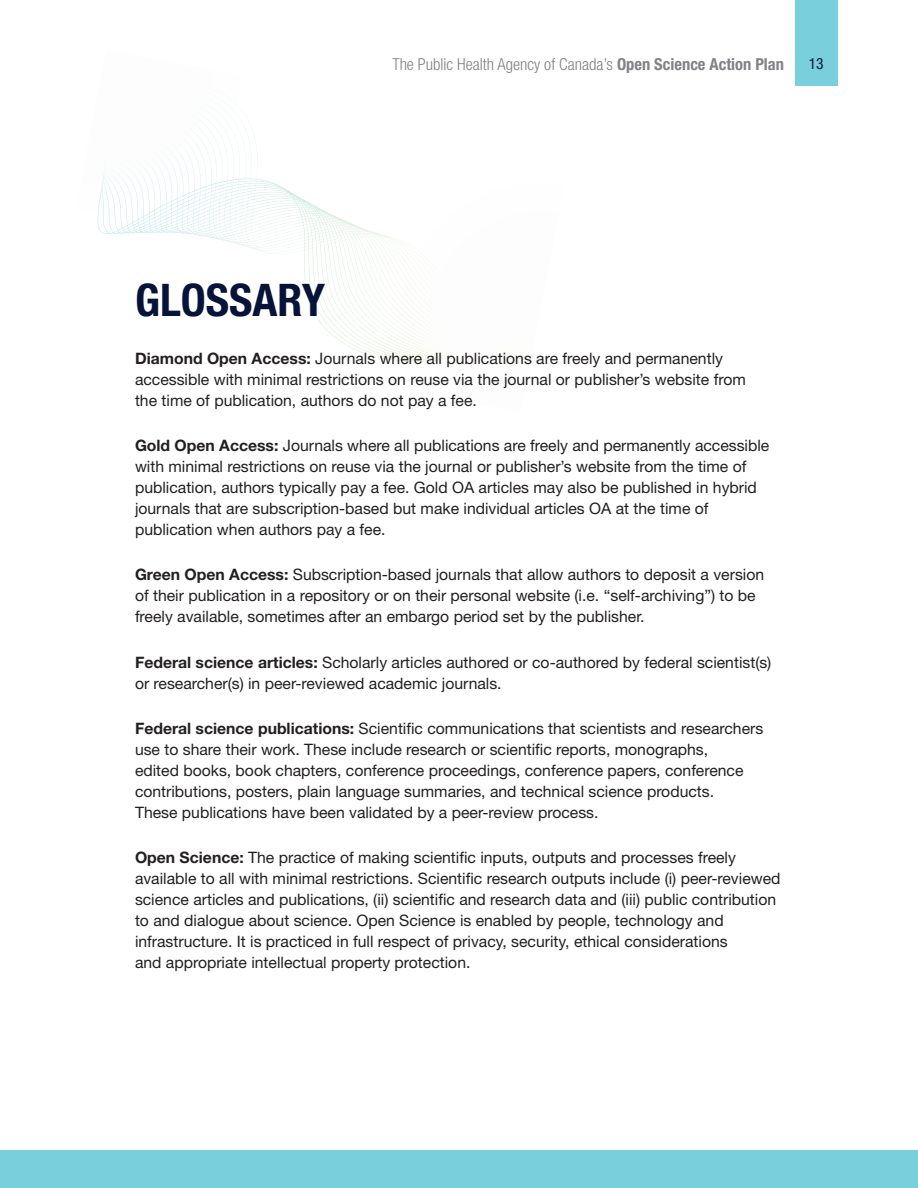
<style>
.page{position:relative;width:918px;height:1188px;background:#fff}
.page>*{position:absolute;margin:0;border:0;box-sizing:border-box;transform-origin:0 0}
.HD_1{font:700 condensed 45px "Helvetica Neue LT Std";color:#061439}
.t1{font:300 condensed 16.5px "Helvetica Neue LT Std";color:#808285}
.Glossary{font:15.75px/21px "Helvetica Neue LT Std";color:#231f20}
.t2{font:condensed 15.45px "Helvetica Neue LT Std";color:#061439}
.s1{font-weight:700}
</style>
<div class="page">
<svg style="left:268px;top:181px;width:85px;height:168px"></svg>
<img style="left:353px;top:224px;width:177px;height:143px">
<img style="left:97px;top:95px;width:171px;height:158px">
<div style="left:795px;top:0;width:43px;height:86px;background:#7acfdc"></div>
<div style="left:0;top:1150px;width:918px;height:38px;background:#7acfdc"></div>
<p class="t1" style="left:392px;top:54px;width:393px">The Public Health Agency of Canada’s <span class="s1">Open Science Action Plan</span></p>
<p class="t2" style="left:809px;top:55px;width:16px">13</p>
<p class="HD_1" style="left:135px;top:272px;width:192px">GLOSSARY</p>
<p class="Glossary" style="left:135px;top:347px;width:612px"><span class="s1">Diamond Open Access:</span> Journals where all publications are freely and permanently accessible with minimal restrictions on reuse via the journal or publisher’s website from the time of publication, authors do not pay a fee.</p>
<p class="Glossary" style="left:135px;top:435px;width:636px"><span class="s1">Gold Open Access:</span> Journals where all publications are freely and permanently accessible with minimal restrictions on reuse via the journal or publisher’s website from the time of publication, authors typically pay a fee. Gold OA articles may also be published in hybrid journals that are subscription-based but make individual articles OA at the time of publication when authors pay a fee.</p>
<p class="Glossary" style="left:135px;top:564px;width:631px"><span class="s1">Green Open Access:</span> Subscription-based journals that allow authors to deposit a version of their publication in a repository or on their personal website (i.e. “self-archiving”) to be freely available, sometimes after an embargo period set by the publisher.</p>
<p class="Glossary" style="left:135px;top:651px;width:638px"><span class="s1">Federal science articles:</span> Scholarly articles authored or co-authored by federal scientist(s) or researcher(s) in peer-reviewed academic journals.</p>
<p class="Glossary" style="left:135px;top:718px;width:630px"><span class="s1">Federal science publications:</span> Scientific communications that scientists and researchers use to share their work. These include research or scientific reports, monographs,<br>edited books, book chapters, conference proceedings, conference papers, conference contributions, posters, plain language summaries, and technical science products.<br>These publications have been validated by a peer-review process.</p>
<p class="Glossary" style="left:135px;top:847px;width:647px"><span class="s1">Open Science:</span> The practice of making scientific inputs, outputs and processes freely available to all with minimal restrictions. Scientific research outputs include (i) peer-reviewed science articles and publications, (ii) scientific and research data and (iii) public contribution to and dialogue about science. Open Science is enabled by people, technology and infrastructure. It is practiced in full respect of privacy, security, ethical considerations<br>and appropriate intellectual property protection.</p>
</div>
